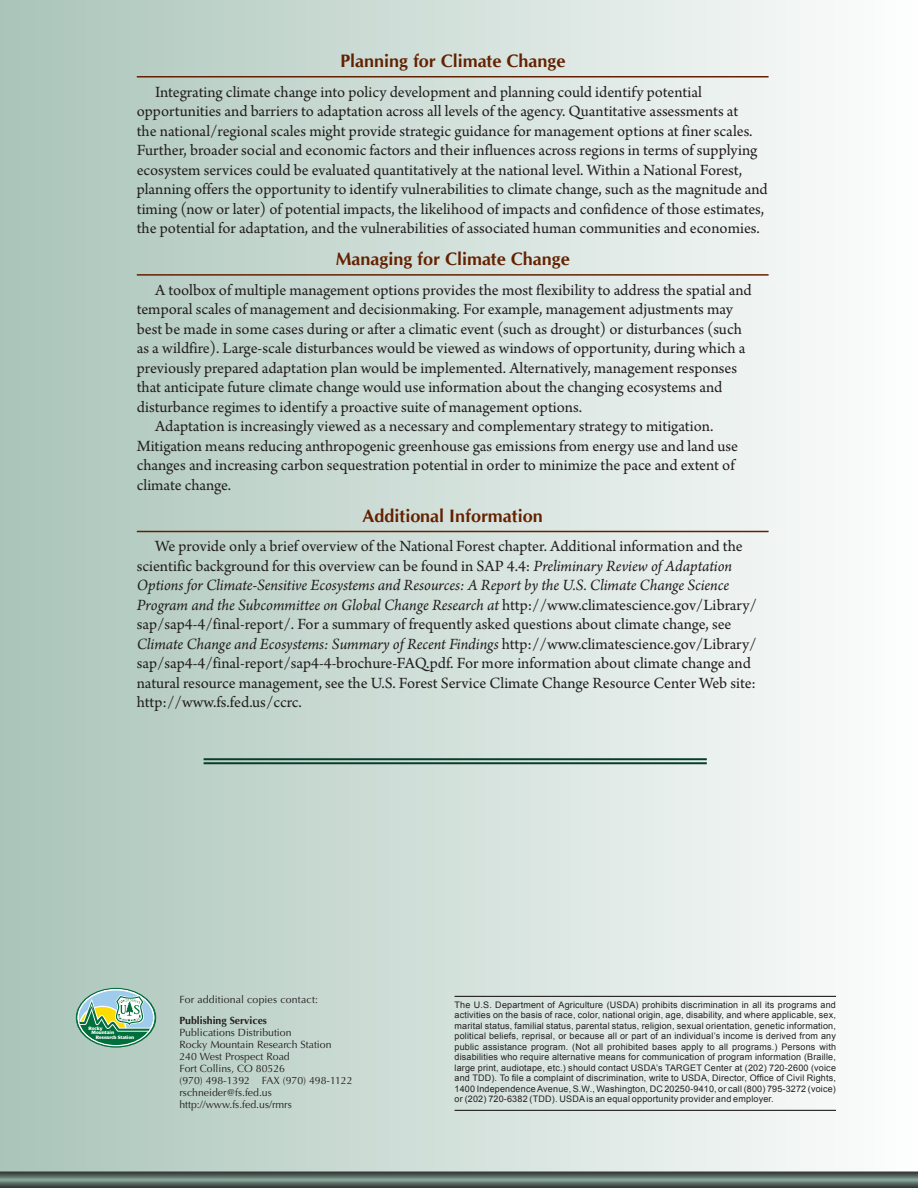
<style>
.page{position:relative;width:918px;height:1188px;background:#fff}
.page>*{position:absolute;margin:0;border:0;box-sizing:border-box;transform-origin:0 0}
.t1{font:700 18px "CG Omega";color:#642100}
.t2{font:16.5px/19.5px "Arno Pro";color:#231f20}
.t3{font:10.5px/12px "Optima";color:#231f20}
.t4{font:700 10.5px "Optima";color:#231f20}
.t5{font:9px/10.5px "Arial";letter-spacing:.02em;color:#231f20;text-align:justify}
.t6{font:700 4.65px "Poppl Laudatio";color:#fff}
.s1{font-style:italic}
</style>
<div class="page">
<div style="left:0;top:0;width:918px;height:1188px;background:linear-gradient(to right,#a9c4b9,#fdfefd)"></div>
<svg style="left:0;top:1170px;width:918px;height:18px;background:#62726c"></svg>
<hr style="left:204px;top:758px;width:503px;height:2px;background:#073e2b">
<hr style="left:204px;top:762px;width:503px;height:2px;background:#073e2b">
<hr style="left:455px;top:996px;width:381px;height:1px;background:#231f20">
<hr style="left:455px;top:1110px;width:381px;height:1px;background:#231f20">
<svg style="left:78px;top:990px;width:76px;height:55px"></svg>
<svg style="left:79px;top:995px;width:73px;height:51px;background:#7fb495"></svg>
<hr style="left:137px;top:76px;width:632px;height:2px;background:#642100">
<hr style="left:137px;top:274px;width:632px;height:2px;background:#642100">
<hr style="left:137px;top:531px;width:632px;height:1px;background:#642100">
<p class="t1" style="left:340px;top:50px;width:227px">Planning for Climate Change</p>
<p class="t2" style="left:137px;top:83px;width:633px;text-indent:18px">Integrating climate change into policy development and planning could identify potential opportunities and barriers to adaptation across all levels of the agency. Quantitative assessments at<br>the national/regional scales might provide strategic guidance for management options at finer scales.<br>Further, broader social and economic factors and their influences across regions in terms of supplying ecosystem services could be evaluated quantitatively at the national level. Within a National Forest, planning offers the opportunity to identify vulnerabilities to climate change, such as the magnitude and timing (now or later) of potential impacts, the likelihood of impacts and confidence of those estimates, the potential for adaptation, and the vulnerabilities of associated human communities and economies.</p>
<p class="t1" style="left:336px;top:248px;width:235px">Managing for Climate Change</p>
<p class="t2" style="left:155px;top:281px;width:598px">A toolbox of multiple management options provides the most flexibility to address the spatial and</p>
<p class="t2" style="left:137px;top:300px;width:598px">temporal scales of management and decisionmaking. For example, management adjustments may</p>
<p class="t2" style="left:137px;top:320px;width:607px">best be made in some cases during or after a climatic event (such as drought) or disturbances (such</p>
<p class="t2" style="left:137px;top:339px;width:610px">as a wildfire). Large-scale disturbances would be viewed as windows of opportunity, during which a</p>
<p class="t2" style="left:137px;top:359px;width:602px">previously prepared adaptation plan would be implemented. Alternatively, management responses</p>
<p class="t2" style="left:137px;top:378px;width:587px">that anticipate future climate change would use information about the changing ecosystems and</p>
<p class="t2" style="left:137px;top:398px;width:447px">disturbance regimes to identify a proactive suite of management options.</p>
<p class="t2" style="left:155px;top:417px;width:560px">Adaptation is increasingly viewed as a necessary and complementary strategy to mitigation.</p>
<p class="t2" style="left:137px;top:437px;width:603px">Mitigation means reducing anthropogenic greenhouse gas emissions from energy use and land use</p>
<p class="t2" style="left:137px;top:456px;width:599px">changes and increasing carbon sequestration potential in order to minimize the pace and extent of</p>
<p class="t2" style="left:137px;top:476px;width:96px">climate change.</p>
<p class="t1" style="left:363px;top:505px;width:182px">Additional Information</p>
<p class="t2" style="left:137px;top:537px;width:622px;text-indent:18px">We provide only a brief overview of the National Forest chapter. Additional information and the scientific background for this overview can be found in SAP 4.4: <span class="s1">Preliminary Review of Adaptation Options for Climate-Sensitive Ecosystems and Resources: A Report by the U.S. Climate Change Science Program and the Subcommittee on Global Change Research at</span> http://www.climatescience.gov/Library/ sap/sap4-4/final-report/. For a summary of frequently asked questions about climate change, see <span class="s1">Climate Change and Ecosystems: Summary of Recent Findings</span> http://www.climatescience.gov/Library/ sap/sap4-4/final-report/sap4-4-brochure-FAQ.pdf. For more information about climate change and natural resource management, see the U.S. Forest Service Climate Change Resource Center Web site: http://www.fs.fed.us/ccrc.</p>
<p class="t6" style="left:88px;top:1026px;width:16px">Rocky</p>
<p class="t6" style="left:92px;top:1030px;width:24px">Mountain</p>
<p class="t6" style="left:96px;top:1034px;width:40px">Research Station</p>
<p class="t3" style="left:179px;top:994px;width:140px">For additional copies contact:</p>
<p class="t4" style="left:179px;top:1015px;width:89px">Publishing Services</p>
<p class="t3" style="left:179px;top:1027px;width:175px">Publications Distribution<br>Rocky Mountain Research Station<br>240 West Prospect Road<br>Fort Collins, CO 80526<br>(970) 498-1392 FAX (970) 498-1122 rschneider@fs.fed.us http://www.fs.fed.us/rmrs</p>
<p class="t5" style="left:455px;top:999px;width:383px">The U.S. Department of Agriculture (USDA) prohibits discrimination in all its programs and activities on the basis of race, color, national origin, age, disability, and where applicable, sex, marital status, familial status, parental status, religion, sexual orientation, genetic information, political beliefs, reprisal, or because all or part of an individual’s income is derived from any public assistance program. (Not all prohibited bases apply to all programs.) Persons with disabilities who require alternative means for communication of program information (Braille, large print, audiotape, etc.) should contact USDA’s TARGET Center at (202) 720-2600 (voice and TDD). To file a complaint of discrimination, write to USDA, Director, Office of Civil Rights, 1400 Independence Avenue, S.W., Washington, DC 20250-9410, or call (800) 795-3272 (voice) or (202) 720-6382 (TDD). USDA is an equal opportunity provider and employer.</p>
</div>
